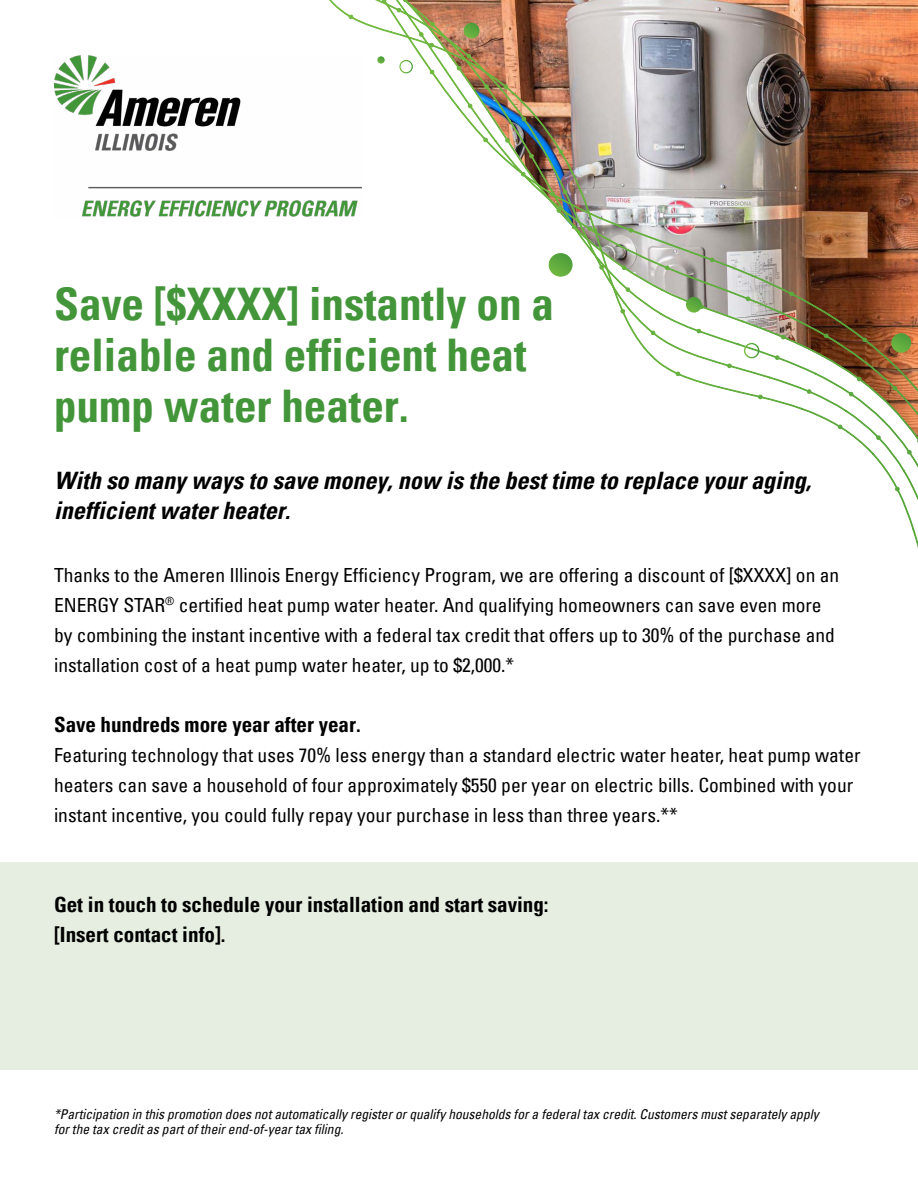
<style>
.page{position:relative;width:918px;height:1188px;background:#fff}
.page>*{position:absolute;margin:0;border:0;box-sizing:border-box;transform-origin:0 0}
.t1{font:700 condensed 45px/51px "Univers";color:#439539}
.t2{font:italic 700 condensed 24px/30px "Univers";color:#000}
.t3{font:700 condensed 21px/30px "Univers";color:#000}
.t4{font:condensed 19.5px/30px "Univers LT";color:#000}
.t5{font:italic condensed 13.5px/15px "Univers";color:#000}
</style>
<div class="page">
<div style="left:0;top:862px;width:918px;height:207px;background:#e5eee1"></div>
<img style="left:54px;top:55px;width:125px;height:162px">
<img style="left:179px;top:0;width:739px;height:548px">
<svg style="left:549px;top:253px;width:24px;height:24px"></svg>
<img style="left:376px;top:0;width:160px;height:121px">
<svg style="left:686px;top:297px;width:16px;height:16px"></svg>
<svg style="left:891px;top:333px;width:20px;height:20px"></svg>
<svg style="left:744px;top:343px;width:15px;height:15px"></svg>
<h1 class="t1" style="left:54px;top:278px;width:502px">Save [$XXXX] instantly on a reliable and efficient heat pump water heater.</h1>
<p class="t2" style="left:54px;top:465px;width:759px">With so many ways to save money, now is the best time to replace your aging, inefficient water heater.</p>
<p class="t4" style="left:54px;top:559px;width:787px">Thanks to the Ameren Illinois Energy Efficiency Program, we are offering a discount of [$XXXX] on an ENERGY STAR<sup>®</sup> certified heat pump water heater. And qualifying homeowners can save even more by combining the instant incentive with a federal tax credit that offers up to 30% of the purchase and installation cost of a heat pump water heater, up to $2,000.*</p>
<p class="t3" style="left:54px;top:709px;width:308px">Save hundreds more year after year.</p>
<p class="t4" style="left:54px;top:739px;width:808px">Featuring technology that uses 70% less energy than a standard electric water heater, heat pump water heaters can save a household of four approximately $550 per year on electric bills. Combined with your instant incentive, you could fully repay your purchase in less than three years.**</p>
<p class="t3" style="left:54px;top:889px;width:496px">Get in touch to schedule your installation and start saving: [Insert contact info].</p>
<p class="t5" style="left:54px;top:1106px;width:766px">*Participation in this promotion does not automatically register or qualify households for a federal tax credit. Customers must separately apply for the tax credit as part of their end-of-year tax filing.</p>
</div>
